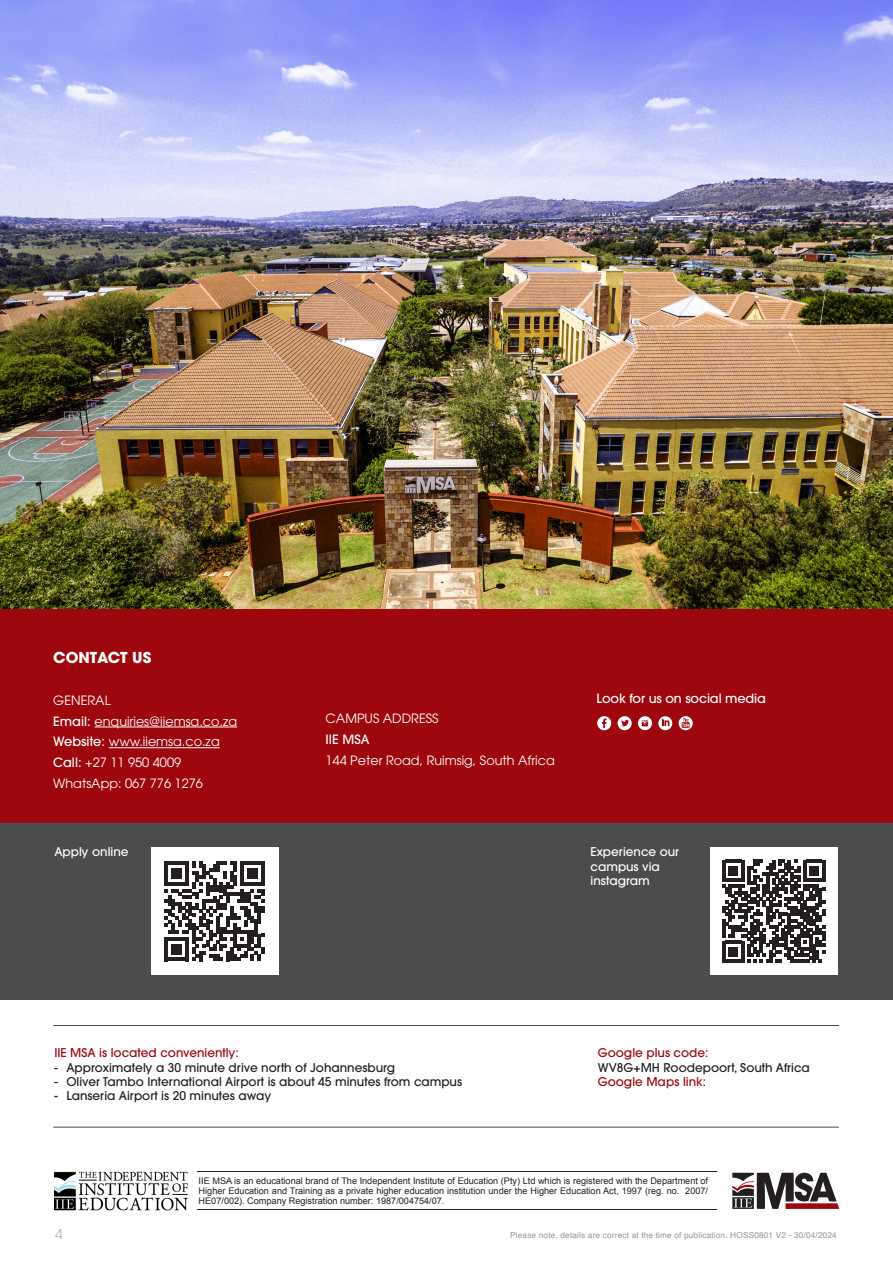
<style>
.page{position:relative;width:893px;height:1263px;background:#fff}
.page>*{position:absolute;margin:0;border:0;box-sizing:border-box;transform-origin:0 0}
.t1{font:700 15px "ITC Avant Garde Pro";color:#fff}
.t2{font:13.5px "ITC Avant Garde Pro";color:#b6b7bb}
.BODY{font:12.75px "ITC Avant Garde Pro";color:#fff}
.BODY-2{font:500 12.75px "ITC Avant Garde Pro";letter-spacing:-.01em;color:#fff}
.tabs{font:500 12px "ITC Avant Garde Pro";color:#231f20}
.tabs-2{font:500 12px "ITC Avant Garde Pro";color:#9d070d}
.tabs-3{font:500 12px/14.4px "ITC Avant Garde Pro";color:#fff}
.t3{font:9.15px/10.2px "Arial";color:#231f20;text-align:justify}
.t4{font:8.25px "Helvetica";letter-spacing:.02em;color:#939598}
.s1{font-weight:500}
</style>
<div class="page">
<img style="left:0;top:0;width:893px;height:610px">
<div style="left:0;top:823px;width:893px;height:176px;background:#4b4c4d"></div>
<div style="left:0;top:610px;width:893px;height:213px;background:#9d070d"></div>
<img style="left:54px;top:1171px;width:134px;height:40px">
<hr style="left:197px;top:1172px;width:519px;height:1px;background:#231f20">
<hr style="left:197px;top:1210px;width:519px;height:1px;background:#231f20">
<svg style="left:732px;top:1173px;width:107px;height:36px"></svg>
<hr style="left:95px;top:727px;width:142px;height:1px;background:#fff">
<hr style="left:109px;top:747px;width:111px;height:1px;background:#fff">
<svg style="left:638px;top:716px;width:14px;height:14px"></svg>
<svg style="left:642px;top:720px;width:6px;height:6px"></svg>
<div style="left:658px;top:716px;width:14px;height:14px;background:#fff;border-radius:50%"></div>
<svg style="left:662px;top:718px;width:7px;height:8px"></svg>
<div style="left:618px;top:716px;width:14px;height:14px;background:#fff;border-radius:50%"></div>
<svg style="left:621px;top:720px;width:8px;height:6px"></svg>
<div style="left:597px;top:716px;width:14px;height:14px;background:#fff;border-radius:50%"></div>
<svg style="left:602px;top:718px;width:4px;height:10px"></svg>
<svg style="left:679px;top:716px;width:14px;height:14px"></svg>
<svg style="left:682px;top:718px;width:8px;height:10px"></svg>
<div style="left:151px;top:847px;width:127px;height:128px;background:#fff"></div>
<svg style="left:165px;top:861px;width:100px;height:100px"></svg>
<hr style="left:53px;top:1127px;width:786px;height:1px;background:#4b4c4d">
<hr style="left:53px;top:1025px;width:786px;height:1px;background:#4b4c4d">
<div style="left:710px;top:847px;width:127px;height:128px;background:#fff"></div>
<svg style="left:722px;top:860px;width:103px;height:102px"></svg>
<p class="t1" style="left:53px;top:648px;width:100px">CONTACT US</p>
<p class="BODY" style="left:53px;top:692px;width:59px">GENERAL</p>
<p class="BODY" style="left:53px;top:713px;width:185px"><span class="s1">Email:</span> enquiries@iiemsa.co.za</p>
<p class="BODY" style="left:53px;top:734px;width:168px"><span class="s1">Website:</span> www.iiemsa.co.za</p>
<p class="BODY" style="left:53px;top:755px;width:129px"><span class="s1">Call:</span> +27 11 950 4009</p>
<p class="BODY" style="left:53px;top:775px;width:151px">WhatsApp: 067 776 1276</p>
<p class="BODY" style="left:326px;top:711px;width:114px">CAMPUS ADDRESS</p>
<p class="BODY-2" style="left:326px;top:731px;width:45px">IIE MSA</p>
<p class="BODY" style="left:326px;top:752px;width:231px">144 Peter Road, Ruimsig, South Africa</p>
<p class="BODY-2" style="left:596px;top:690px;width:171px">Look for us on social media</p>
<p class="tabs-3" style="left:54px;top:844px;width:76px">Apply online</p>
<p class="tabs-3" style="left:590px;top:844px;width:90px">Experience our campus via instagram</p>
<p class="tabs-2" style="left:54px;top:1045px;width:186px">IIE MSA is located conveniently:</p>
<p class="tabs" style="left:54px;top:1059px;width:342px">- Approximately a 30 minute drive north of Johannesburg</p>
<p class="tabs" style="left:54px;top:1074px;width:409px">- Oliver Tambo International Airport is about 45 minutes from campus</p>
<p class="tabs" style="left:54px;top:1088px;width:219px">- Lanseria Airport is 20 minutes away</p>
<p class="tabs-2" style="left:598px;top:1045px;width:112px">Google plus code:</p>
<p class="tabs" style="left:598px;top:1059px;width:214px">WV8G+MH Roodepoort, South Africa</p>
<p class="tabs-2" style="left:598px;top:1074px;width:110px">Google Maps link:</p>
<p class="t3" style="left:199px;top:1175px;width:511px">IIE MSA is an educational brand of The Independent Institute of Education (Pty) Ltd which is registered with the Department of Higher Education and Training as a private higher education institution under the Higher Education Act, 1997 (reg. no. 2007/ HE07/002). Company Registration number: 1987/004754/07.</p>
<h2 class="t2" style="left:55px;top:1225px;width:9px">4</h2>
<p class="t4" style="left:510px;top:1228px;width:328px">Please note, details are correct at the time of publication. HOSS0801 V2 - 30/04/2024</p>
</div>
